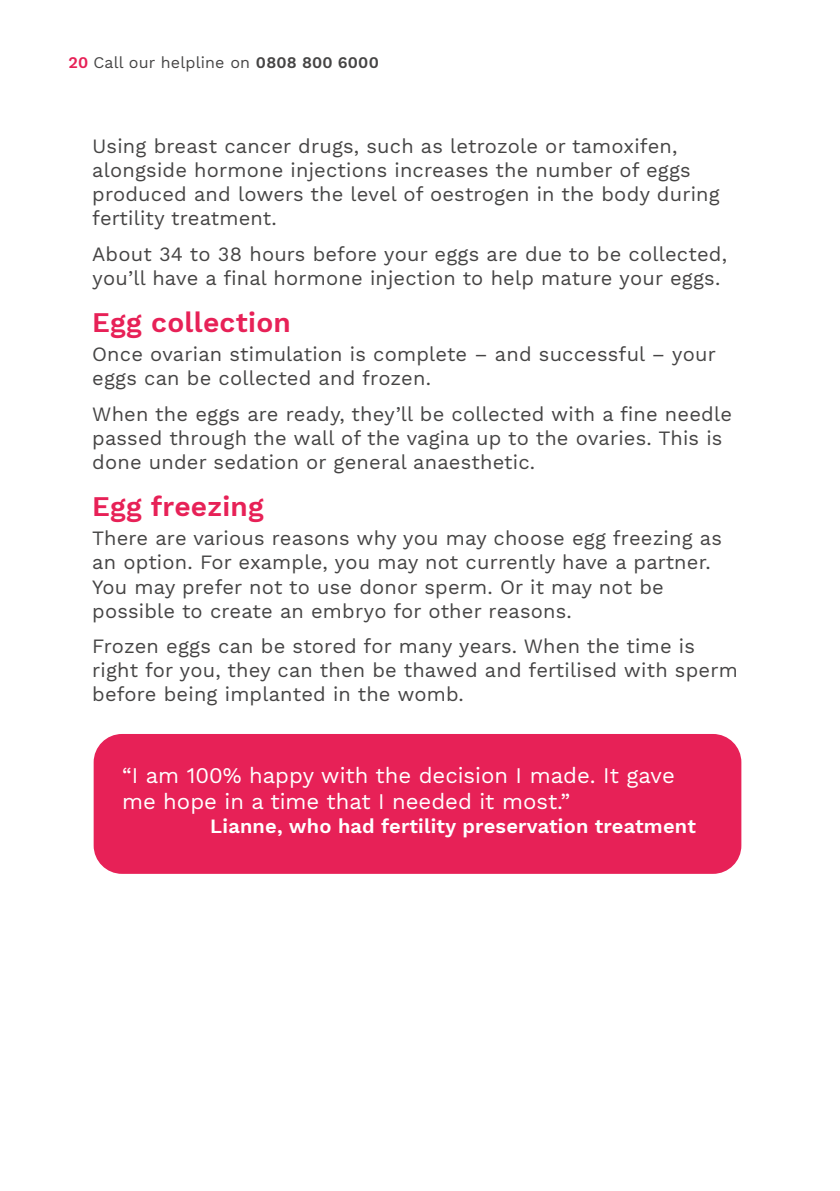
<style>
.page{position:relative;width:840px;height:1191px;background:#fff}
.page>*{position:absolute;margin:0;border:0;box-sizing:border-box;transform-origin:0 0}
.t1{font:600 28px "Work Sans";letter-spacing:.01em;color:#e72157}
.t2{font:22px/26.4px "Work Sans";color:#fff}
.t3{font:20px/24px "Work Sans";letter-spacing:.01em;color:#454444}
.t4{font:600 20px "Work Sans";letter-spacing:.01em;color:#fff}
.t5{font:16px "Work Sans";letter-spacing:.01em;color:#454444}
.s1{font-weight:600;color:#e72157}
.s2{font-weight:600}
</style>
<div class="page">
<div style="left:94px;top:734px;width:647px;height:140px;background:#e72157;border-radius:28px"></div>
<p class="t5" style="left:68px;top:53px;width:312px"><span class="s1">20</span> Call our helpline on <span class="s2">0808 800 6000</span></p>
<p class="t3" style="left:92px;top:135px;width:628px">Using breast cancer drugs, such as letrozole or tamoxifen, alongside hormone injections increases the number of eggs produced and lowers the level of oestrogen in the body during fertility treatment.</p>
<p class="t3" style="left:92px;top:243px;width:636px">About 34 to 38 hours before your eggs are due to be collected, you’ll have a final hormone injection to help mature your eggs.</p>
<h1 class="t1" style="left:92px;top:306px;width:200px">Egg collection</h1>
<p class="t3" style="left:92px;top:343px;width:625px">Once ovarian stimulation is complete – and successful – your eggs can be collected and frozen.</p>
<p class="t3" style="left:92px;top:403px;width:641px">When the eggs are ready, they’ll be collected with a fine needle passed through the wall of the vagina up to the ovaries. This is done under sedation or general anaesthetic.</p>
<h1 class="t1" style="left:92px;top:490px;width:173px">Egg freezing</h1>
<p class="t3" style="left:92px;top:527px;width:631px">There are various reasons why you may choose egg freezing as an option. For example, you may not currently have a partner.<br>You may prefer not to use donor sperm. Or it may not be possible to create an embryo for other reasons.</p>
<p class="t3" style="left:92px;top:635px;width:646px">Frozen eggs can be stored for many years. When the time is right for you, they can then be thawed and fertilised with sperm before being implanted in the womb.</p>
<p class="t2" style="left:122px;top:763px;width:554px">“I am 100% happy with the decision I made. It gave me hope in a time that I needed it most.”</p>
<p class="t4" style="left:210px;top:814px;width:487px">Lianne, who had fertility preservation treatment</p>
</div>
